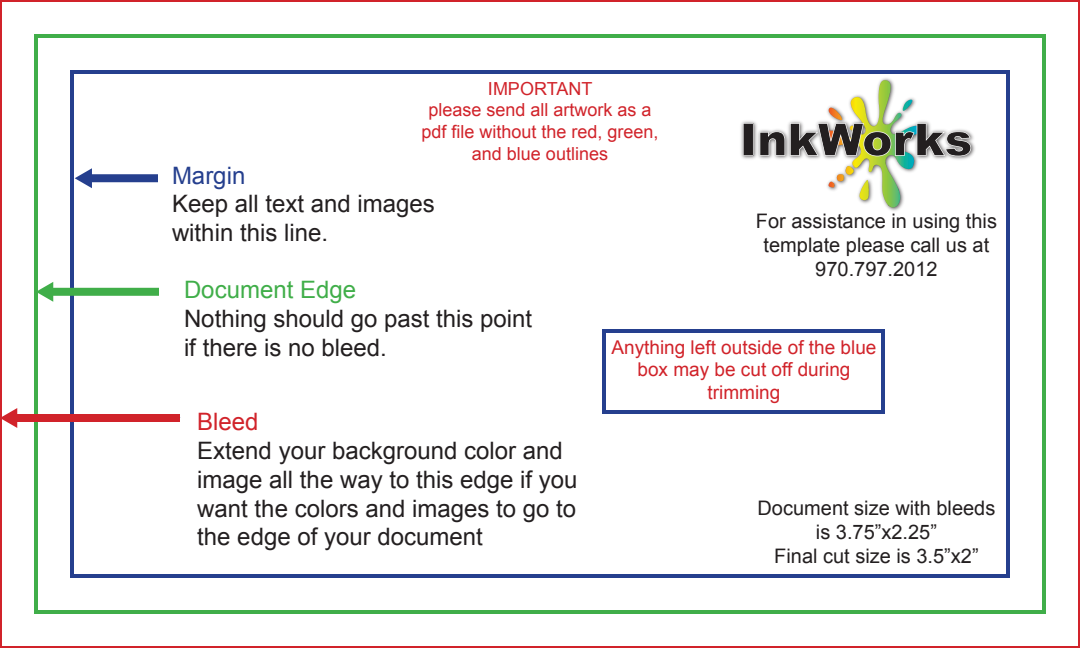
<style>
.page{position:relative;width:1080px;height:648px;background:#fff}
.page>*{position:absolute;margin:0;border:0;box-sizing:border-box;transform-origin:0 0}
.t1{font:24px/28.8px "Arial";color:#231f20}
.t2{font:24px "Arial";color:#40ae49}
.t3{font:24px "Arial";color:#253f8e}
.t4{font:24px "Arial";color:#d1232a}
.t5{font:20px/24px "Arial";color:#231f20;text-align:center}
.t6{font:19.2px/22.8px "Arial";color:#d1232a;text-align:center}
.t7{font:18px/21.6px "Arial";color:#d1232a;text-align:center}
</style>
<div class="page">
<div style="left:34px;top:34px;width:1012px;height:580px;border:4px solid #40ae49"></div>
<div style="left:70px;top:70px;width:940px;height:508px;border:4px solid #253f8e"></div>
<div style="left:14px;top:414px;width:166px;height:8px;background:#d1232a"></div>
<svg style="left:5px;top:408px;width:12px;height:20px"></svg>
<div style="left:50px;top:288px;width:109px;height:8px;background:#40ae49"></div>
<svg style="left:36px;top:282px;width:17px;height:20px"></svg>
<div style="left:89px;top:174px;width:69px;height:8px;background:#253f8e"></div>
<svg style="left:75px;top:168px;width:17px;height:20px"></svg>
<img style="left:741px;top:78px;width:234px;height:133px">
<div style="left:743px;top:123px;width:11px;height:33px;background:#231f20"></div>
<svg style="left:760px;top:80px;width:211px;height:128px"></svg>
<div style="left:0;top:0;width:1080px;height:648px;border:4px solid #d1232a"></div>
<div style="left:602px;top:329px;width:283px;height:85px;border:4px solid #253f8e"></div>
<p class="t7" style="left:421px;top:78px;width:239px">IMPORTANT<br>please send all artwork as a pdf file without the red, green, and blue outlines</p>
<p class="t3" style="left:172px;top:159px;width:75px">Margin</p>
<p class="t1" style="left:172px;top:190px;width:264px">Keep all text and images within this line.</p>
<p class="t5" style="left:756px;top:209px;width:243px">For assistance in using this template please call us at<br>970.797.2012</p>
<p class="t2" style="left:184px;top:274px;width:174px">Document Edge</p>
<p class="t1" style="left:184px;top:304px;width:350px">Nothing should go past this point if there is no bleed.</p>
<p class="t4" style="left:197px;top:406px;width:63px">Bleed</p>
<p class="t1" style="left:197px;top:436px;width:382px">Extend your background color and image all the way to this edge if you want the colors and images to go to the edge of your document</p>
<p class="t6" style="left:611px;top:336px;width:267px">Anything left outside of the blue box may be cut off during trimming</p>
<p class="t5" style="left:758px;top:497px;width:239px">Document size with bleeds is 3.75”x2.25”<br>Final cut size is 3.5”x2”</p>
</div>
